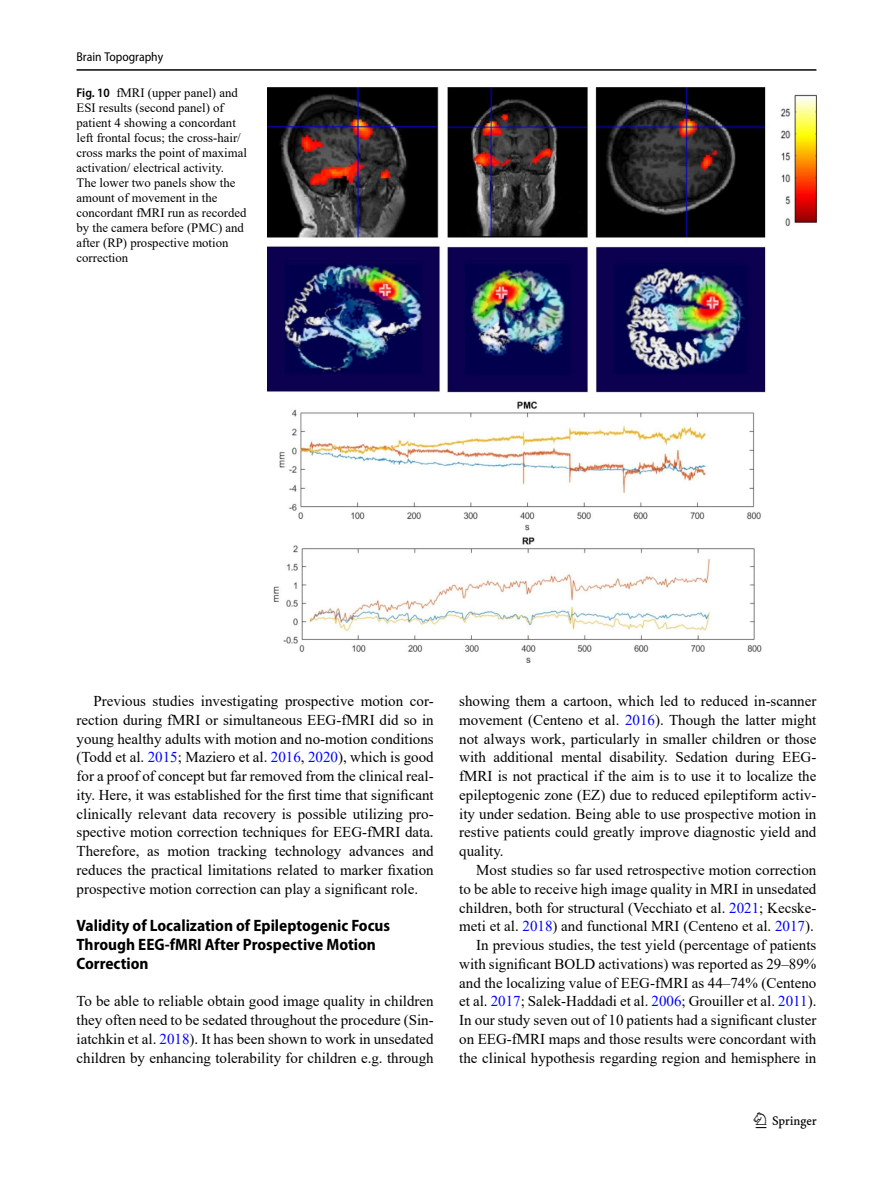
<style>
.page{position:relative;width:893px;height:1187px;background:#fff}
.page>*{position:absolute;margin:0;border:0;box-sizing:border-box;transform-origin:0 0}
.t1{font:22.5px "Springnew";color:#000}
.Head_2{font:700 semi-condensed 16.5px/18.8px "Myriad Pro";color:#000}
.Body_Text_Indent{font:15px/18.8px "Times New Roman";color:#000;text-align:justify}
.Body_Text{font:15px/18.8px "Times New Roman";color:#000;text-align:justify}
.Figure_Caption_Side{font:12.75px/15px "Times New Roman";color:#000}
.t2{font:semi-condensed 12.75px "Myriad Pro";color:#000}
.s1{font-family:"Myriad Pro";font-weight:600;font-stretch:semi-condensed}
.s2{color:#00f}
</style>
<div class="page">
<hr style="left:77px;top:69px;width:739px;height:2px;background:#000">
<img style="left:268px;top:87px;width:548px;height:575px">
<p class="t2" style="left:77px;top:49px;width:88px">Brain Topography</p>
<p class="Figure_Caption_Side" style="left:77px;top:84px;width:172px"><span class="s1">Fig. 10</span> fMRI (upper panel) and<br>ESI results (second panel) of patient 4 showing a concordant left frontal focus; the cross-hair/ cross marks the point of maximal activation/ electrical activity.<br>The lower two panels show the amount of movement in the concordant fMRI run as recorded by the camera before (PMC) and after (RP) prospective motion correction</p>
<p class="Body_Text_Indent" style="left:77px;top:691px;width:359px;text-indent:17px">Previous studies investigating prospective motion cor&shy;rection during fMRI or simultaneous EEG-fMRI did so in young healthy adults with motion and no-motion conditions (Todd et al. <span class="s2">2015</span>; Maziero et al. <span class="s2">2016</span>, <span class="s2">2020</span>), which is good for a proof of concept but far removed from the clinical real&shy;ity. Here, it was established for the first time that significant clinically relevant data recovery is possible utilizing pro&shy;spective motion correction techniques for EEG-fMRI data.<br>Therefore, as motion tracking technology advances and reduces the practical limitations related to marker fixation prospective motion correction can play a significant role.</p>
<p class="Head_2" style="left:77px;top:916px;width:315px">Validity of Localization of Epileptogenic Focus<br>Through EEG-fMRI After Prospective Motion<br>Correction</p>
<p class="Body_Text" style="left:77px;top:991px;width:359px">To be able to reliable obtain good image quality in children they often need to be sedated throughout the procedure (Sin&shy;iatchkin et al. <span class="s2">2018</span>). It has been shown to work in unsedated children by enhancing tolerability for children e.g. through</p>
<p class="Body_Text" style="left:459px;top:691px;width:359px">showing them a cartoon, which led to reduced in-scanner movement (Centeno et al. <span class="s2">2016</span>). Though the latter might not always work, particularly in smaller children or those with additional mental disability. Sedation during EEG&shy;fMRI is not practical if the aim is to use it to localize the epileptogenic zone (EZ) due to reduced epileptiform activ&shy;ity under sedation. Being able to use prospective motion in restive patients could greatly improve diagnostic yield and quality.</p>
<p class="Body_Text_Indent" style="left:459px;top:860px;width:359px;text-indent:17px">Most studies so far used retrospective motion correction to be able to receive high image quality in MRI in unsedated children, both for structural (Vecchiato et al. <span class="s2">2021</span>; Kecske&shy;meti et al. <span class="s2">2018</span>) and functional MRI (Centeno et al. <span class="s2">2017</span>).</p>
<p class="Body_Text_Indent" style="left:459px;top:935px;width:359px;text-indent:17px">In previous studies, the test yield (percentage of patients with significant BOLD activations) was reported as 29–89% and the localizing value of EEG-fMRI as 44–74% (Centeno et al. <span class="s2">2017</span>; Salek-Haddadi et al. <span class="s2">2006</span>; Grouiller et al. <span class="s2">2011</span>).<br>In our study seven out of 10 patients had a significant cluster on EEG-fMRI maps and those results were concordant with the clinical hypothesis regarding region and hemisphere in</p>
<h1 class="t1" style="left:756px;top:1107px;width:63px">1 3</h1>
</div>
